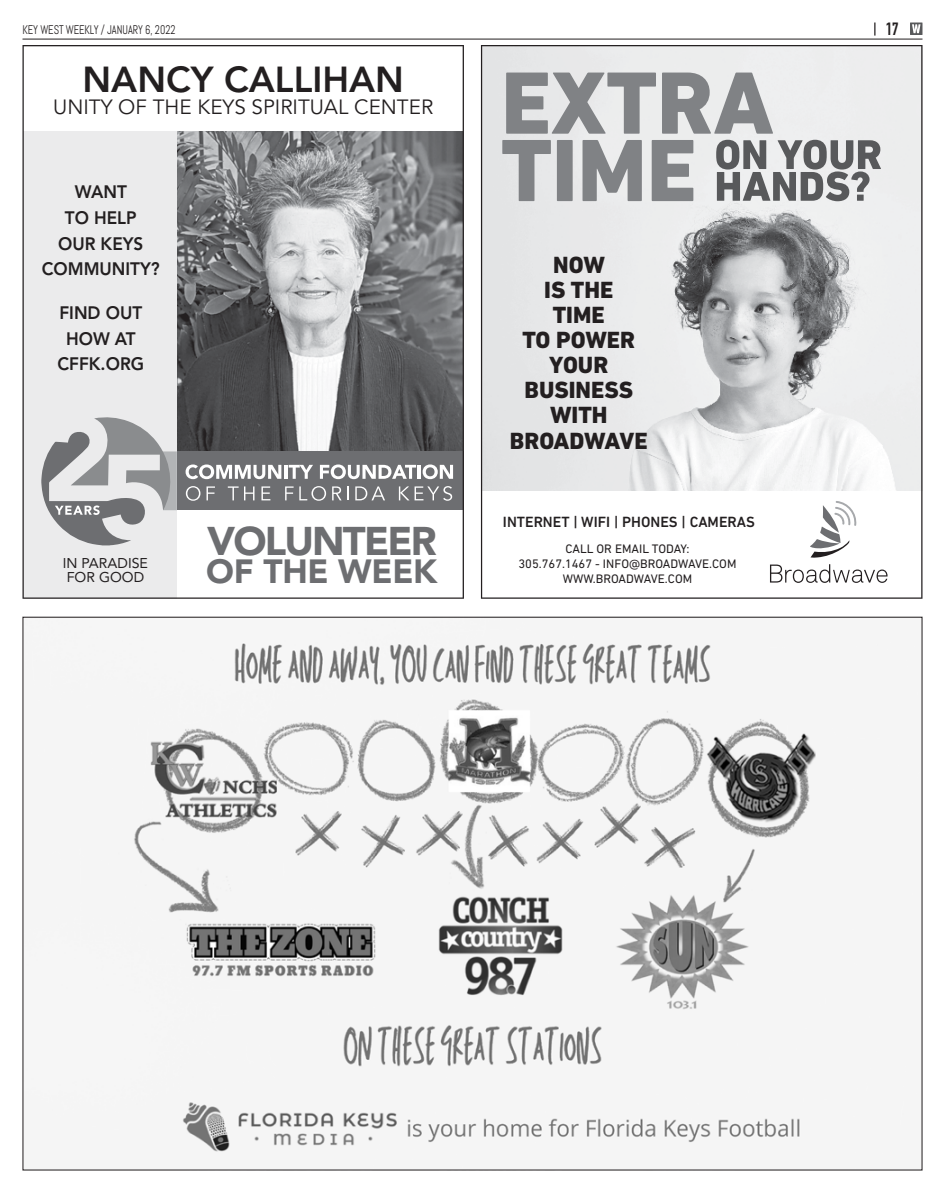
<style>
.page{position:relative;width:945px;height:1193px;background:#fff}
.page>*{position:absolute;margin:0;border:0;box-sizing:border-box;transform-origin:0 0}
.t1{font:900 39.75px "Avenir LT Std";letter-spacing:-.045em;color:#6d6e71}
.t2{font:800 35.88px "Avenir LT Std";color:#231f20}
.t3{font:900 33.25px "Avenir LT Std";letter-spacing:-.005em;color:#6d6e71}
.t4{font:800 23.88px/25.1px "DIN Next LT Pro";color:#231f20;text-align:center}
.t5{font:20.5px "Avenir LT Std";color:#231f20}
.t6{font:800 18px/25.6px "Avenir LT Std";color:#231f20;text-align:center;scale:.96 1}
.t7{font:700 17.5px "DIN Condensed";color:#231f20}
.t8{font:500 15px "DIN Next LT Pro";color:#231f20}
.t9{font:14.12px/14.1px "Avenir LT Std";color:#231f20}
.t10{font:12.5px/15px "DIN Next LT Pro";color:#231f20;text-align:center}
.t11{font:12.5px "Abel";letter-spacing:-.01em;color:#231f20;scale:.85 1}
</style>
<div class="page">
<hr style="left:22px;top:39px;width:900px;height:1px;background:#231f20">
<svg style="left:874px;top:23px;width:2px;height:13px"></svg>
<svg style="left:910px;top:22px;width:13px;height:13px"></svg>
<img style="left:26px;top:628px;width:878px;height:525px">
<svg style="left:23px;top:45px;width:441px;height:554px"></svg>
<svg style="left:481px;top:45px;width:442px;height:553px;fill:#ececed"></svg>
<p class="t11" style="left:22px;top:22px;width:182px">KEY WEST WEEKLY / JANUARY 6, 2022</p>
<h3 class="t7" style="left:886px;top:17px;width:15px">17</h3>
<h2 class="t2" style="left:83px;top:58px;width:323px">NANCY CALLIHAN</h2>
<h3 class="t5" style="left:53px;top:95px;width:381px">UNITY OF THE KEYS SPIRITUAL CENTER</h3>
<h3 class="t6" style="left:42px;top:179px;width:124px">WANT<br>TO HELP<br>OUR KEYS<br>COMMUNITY?</h3>
<h3 class="t6" style="left:58px;top:300px;width:92px">FIND OUT<br>HOW AT<br>CFFK.ORG</h3>
<p class="t9" style="left:63px;top:556px;width:87px">IN PARADISE<br>FOR GOOD</p>
<h1 class="t1" style="left:207px;top:516px;width:231px">VOLUNTEER</h1>
<h3 class="t3" style="left:206px;top:551px;width:233px">OF THE WEEK</h3>
<h3 class="t4" style="left:510px;top:252px;width:139px">NOW<br>IS THE<br>TIME<br>TO POWER<br>YOUR<br>BUSINESS<br>WITH<br>BROADWAVE</h3>
<p class="t8" style="left:503px;top:513px;width:253px">INTERNET | WIFI | PHONES | CAMERAS</p>
<p class="t10" style="left:518px;top:541px;width:220px">CALL OR EMAIL TODAY:<br>305.767.1467 - INFO@BROADWAVE.COM<br>WWW.BROADWAVE.COM</p>
</div>
